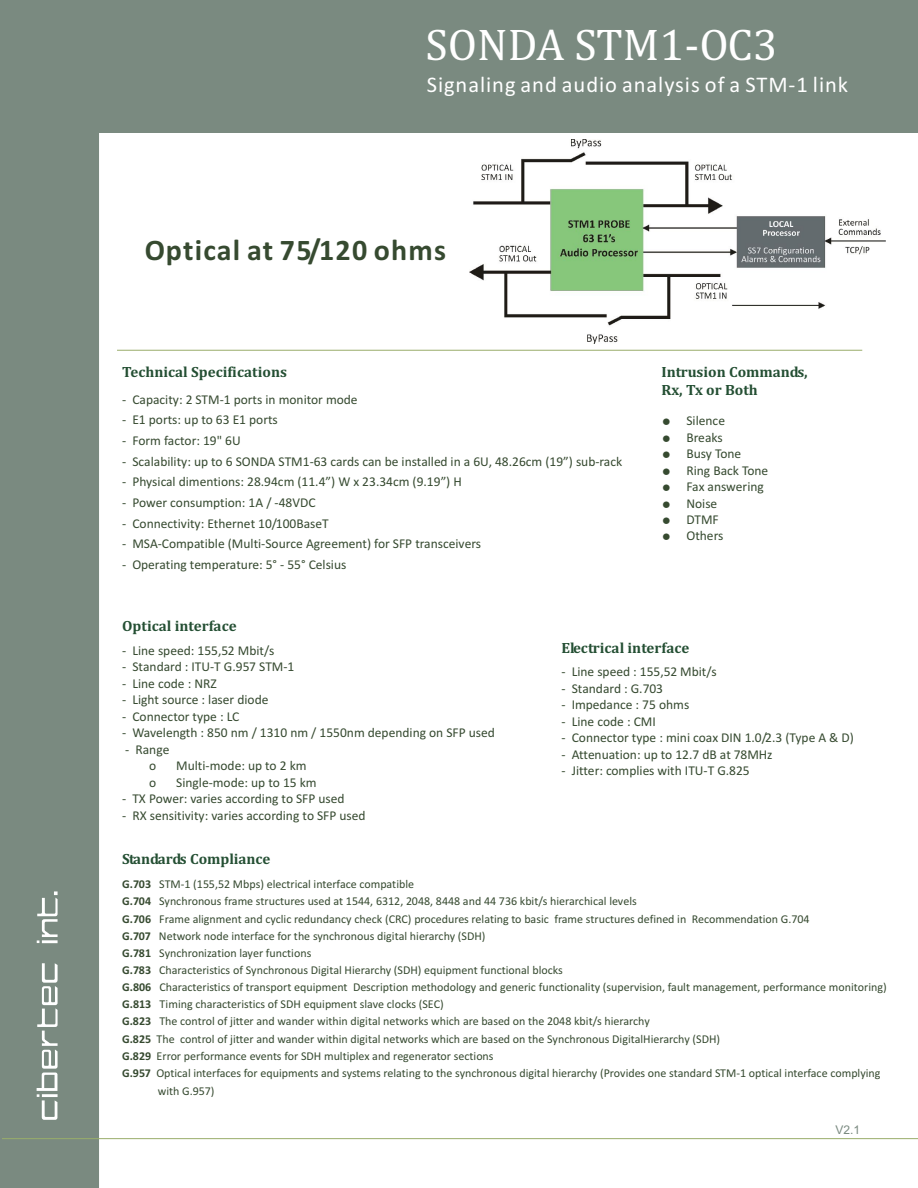
<style>
.page{position:relative;width:918px;height:1188px;background:#fff}
.page>*{position:absolute;margin:0;border:0;box-sizing:border-box;transform-origin:0 0}
.t1{font:45px "Cambria";color:#fff}
.t2{font:700 30px "Calibri";letter-spacing:.04em;color:#364a30}
.t3{font:22.5px "Calibri";letter-spacing:.04em;color:#fff}
.t4{font:700 15px/17.5px "Cambria";color:#244f33}
.t5{font:13.5px/16.5px "Calibri";color:#364a30}
.t6{font:12px "Calibri";color:#364a30}
.t7{font:12px "Arial";color:#7a8a80}
.s1{font-weight:700}
</style>
<div class="page">
<div style="left:0;top:133px;width:99px;height:1055px;background:#7a8a80"></div>
<hr style="left:2px;top:1138px;width:916px;height:1px;background:#99ad6b">
<div style="left:0;top:0;width:918px;height:133px;background:#7a8a80"></div>
<img style="left:469px;top:140px;width:416px;height:203px">
<hr style="left:117px;top:350px;width:745px;height:1px;background:#99ad6b">
<svg style="left:37px;top:891px;width:21px;height:229px"></svg>
<h1 class="t1" style="left:426px;top:25px;width:354px">SONDA STM1-OC3</h1>
<h3 class="t3" style="left:427px;top:75px;width:423px">Signaling and audio analysis of a STM-1 link</h3>
<h2 class="t2" style="left:145px;top:237px;width:303px">Optical at 75/120 ohms</h2>
<p class="t4" style="left:122px;top:364px;width:166px">Technical Specifications</p>
<p class="t4" style="left:661px;top:364px;width:148px">Intrusion Commands,<br>Rx, Tx or Both</p>
<p class="t5" style="left:122px;top:392px;width:237px">- Capacity: 2 STM-1 ports in monitor mode</p>
<p class="t5" style="left:122px;top:413px;width:157px">- E1 ports: up to 63 E1 ports</p>
<p class="t5" style="left:122px;top:433px;width:120px">- Form factor: 19" 6U</p>
<p class="t5" style="left:122px;top:454px;width:502px">- Scalability: up to 6 SONDA STM1-63 cards can be installed in a 6U, 48.26cm (19”) sub-rack</p>
<p class="t5" style="left:122px;top:475px;width:341px">- Physical dimentions: 28.94cm (11.4”) W x 23.34cm (9.19”) H</p>
<p class="t5" style="left:122px;top:495px;width:195px">- Power consumption: 1A / -48VDC</p>
<p class="t5" style="left:122px;top:516px;width:208px">- Connectivity: Ethernet 10/100BaseT</p>
<p class="t5" style="left:122px;top:537px;width:360px">- MSA-Compatible (Multi-Source Agreement) for SFP transceivers</p>
<p class="t5" style="left:122px;top:558px;width:226px">- Operating temperature: 5° - 55° Celsius</p>
<p class="t5" style="left:686px;top:413px;width:83px">Silence<br>Breaks<br>Busy Tone<br>Ring Back Tone<br>Fax answering<br>Noise<br>DTMF<br>Others</p>
<p class="t4" style="left:122px;top:618px;width:116px">Optical interface</p>
<p class="t5" style="left:122px;top:643px;width:154px">- Line speed: 155,52 Mbit/s</p>
<p class="t5" style="left:122px;top:660px;width:174px">- Standard : ITU-T G.957 STM-1</p>
<p class="t5" style="left:122px;top:676px;width:96px">- Line code : NRZ</p>
<p class="t5" style="left:122px;top:693px;width:148px">- Light source : laser diode</p>
<p class="t5" style="left:122px;top:709px;width:119px">- Connector type : LC</p>
<p class="t5" style="left:122px;top:726px;width:374px">- Wavelength : 850 nm / 1310 nm / 1550nm depending on SFP used</p>
<p class="t5" style="left:149px;top:742px;width:22px;text-indent:-24px">- Range o</p>
<p class="t5" style="left:176px;top:759px;width:132px">Multi-mode: up to 2 km</p>
<p class="t5" style="left:149px;top:775px;width:9px">o</p>
<p class="t5" style="left:176px;top:775px;width:142px">Single-mode: up to 15 km</p>
<p class="t5" style="left:122px;top:792px;width:224px">- TX Power: varies according to SFP used</p>
<p class="t5" style="left:122px;top:808px;width:245px">- RX sensitivity: varies according to SFP used</p>
<p class="t4" style="left:122px;top:851px;width:150px">Standards Compliance</p>
<p class="t4" style="left:561px;top:640px;width:129px">Electrical interface</p>
<p class="t5" style="left:561px;top:665px;width:157px">- Line speed : 155,52 Mbit/s</p>
<p class="t5" style="left:561px;top:681px;width:103px">- Standard : G.703</p>
<p class="t5" style="left:561px;top:698px;width:129px">- Impedance : 75 ohms</p>
<p class="t5" style="left:561px;top:714px;width:96px">- Line code : CMI</p>
<p class="t5" style="left:561px;top:730px;width:294px">- Connector type : mini coax DIN 1.0/2.3 (Type A &amp; D)</p>
<p class="t5" style="left:561px;top:747px;width:213px">- Attenuation: up to 12.7 dB at 78MHz</p>
<p class="t5" style="left:561px;top:763px;width:190px">- Jitter: complies with ITU-T G.825</p>
<p class="t6" style="left:122px;top:879px;width:293px"><span class="s1">G.703</span> STM-1 (155,52 Mbps) electrical interface compatible</p>
<p class="t6" style="left:122px;top:896px;width:516px"><span class="s1">G.704</span> Synchronous frame structures used at 1544, 6312, 2048, 8448 and 44 736 kbit/s hierarchical levels</p>
<p class="t6" style="left:122px;top:914px;width:689px"><span class="s1">G.706</span> Frame alignment and cyclic redundancy check (CRC) procedures relating to basic frame structures defined in Recommendation G.704</p>
<p class="t6" style="left:122px;top:931px;width:365px"><span class="s1">G.707</span> Network node interface for the synchronous digital hierarchy (SDH)</p>
<p class="t6" style="left:122px;top:948px;width:191px"><span class="s1">G.781</span> Synchronization layer functions</p>
<p class="t6" style="left:122px;top:965px;width:442px"><span class="s1">G.783</span> Characteristics of Synchronous Digital Hierarchy (SDH) equipment functional blocks</p>
<p class="t6" style="left:122px;top:982px;width:766px"><span class="s1">G.806</span> Characteristics of transport equipment Description methodology and generic functionality (supervision, fault management, performance monitoring)</p>
<p class="t6" style="left:122px;top:999px;width:323px"><span class="s1">G.813</span> Timing characteristics of SDH equipment slave clocks (SEC)</p>
<p class="t6" style="left:122px;top:1016px;width:529px"><span class="s1">G.823</span> The control of jitter and wander within digital networks which are based on the 2048 kbit/s hierarchy</p>
<p class="t6" style="left:122px;top:1034px;width:600px"><span class="s1">G.825</span> The control of jitter and wander within digital networks which are based on the Synchronous DigitalHierarchy (SDH)</p>
<p class="t6" style="left:122px;top:1051px;width:373px"><span class="s1">G.829</span> Error performance events for SDH multiplex and regenerator sections</p>
<p class="t6" style="left:122px;top:1068px;width:760px"><span class="s1">G.957</span> Optical interfaces for equipments and systems relating to the synchronous digital hierarchy (Provides one standard STM-1 optical interface complying</p>
<p class="t6" style="left:158px;top:1086px;width:58px">with G.957)</p>
<p class="t7" style="left:835px;top:1126px;width:26px">V2.1</p>
</div>
